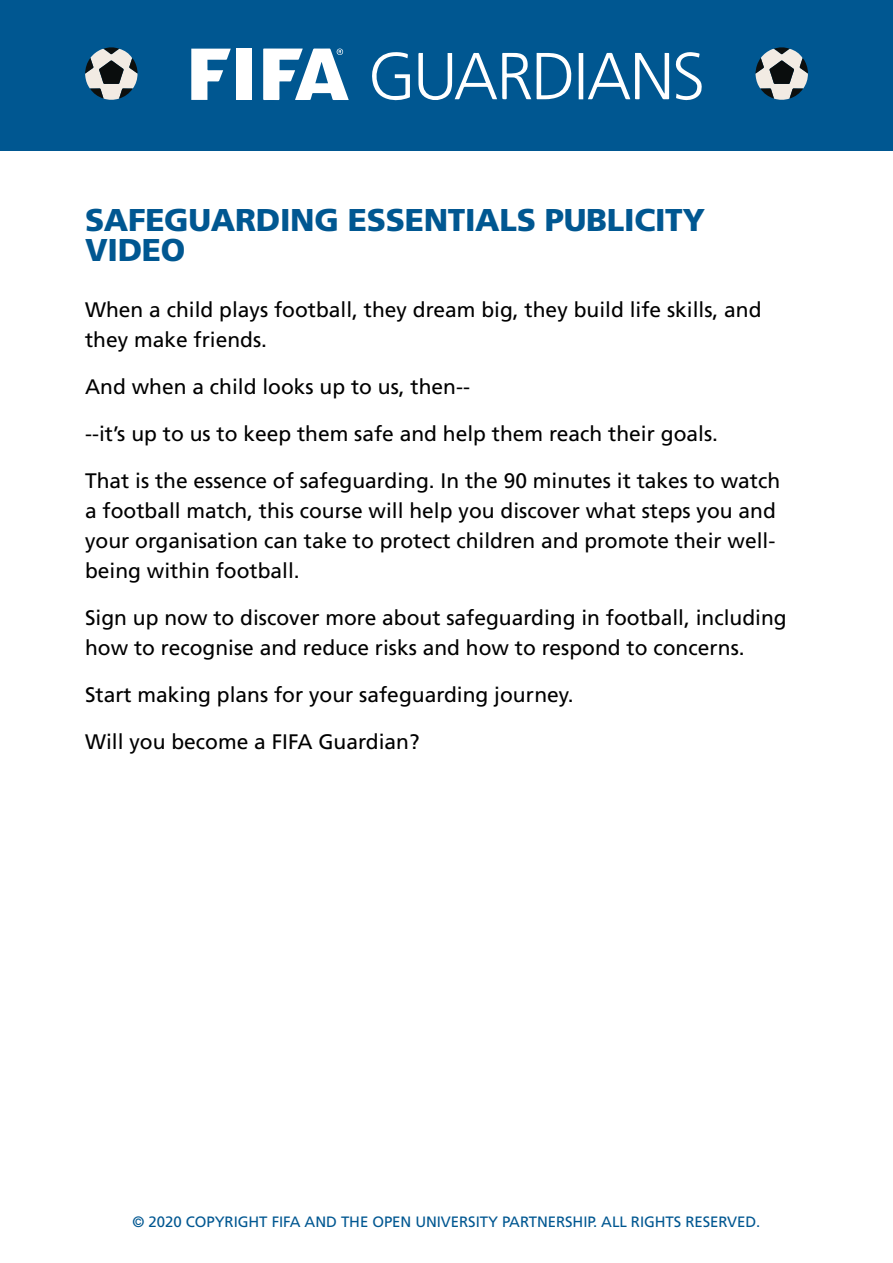
<style>
.page{position:relative;width:893px;height:1263px;background:#fff}
.page>*{position:absolute;margin:0;border:0;box-sizing:border-box;transform-origin:0 0}
.t1{font:31.5px/30px "Frutiger LT 75 Blk";letter-spacing:-.01em;color:#005791}
.t2{font:21px/30px "Frutiger LT 55 Rm";color:#000}
.t3{font:15px "Frutiger LT 55 Rm";letter-spacing:-.005em;color:#005791}
</style>
<div class="page">
<div style="left:0;top:0;width:893px;height:151px;background:#005791"></div>
<svg style="left:191px;top:49px;width:40px;height:51px"></svg>
<div style="left:236px;top:49px;width:16px;height:51px;background:#fff"></div>
<svg style="left:537px;top:52px;width:35px;height:47px"></svg>
<svg style="left:372px;top:52px;width:38px;height:49px"></svg>
<svg style="left:418px;top:53px;width:113px;height:47px"></svg>
<svg style="left:675px;top:52px;width:27px;height:48px"></svg>
<svg style="left:579px;top:53px;width:90px;height:46px"></svg>
<svg style="left:263px;top:49px;width:86px;height:51px"></svg>
<svg style="left:85px;top:47px;width:53px;height:53px"></svg>
<svg style="left:755px;top:47px;width:53px;height:53px"></svg>
<p class="t1" style="left:85px;top:205px;width:622px">SAFEGUARDING ESSENTIALS PUBLICITY<br>VIDEO</p>
<p class="t2" style="left:85px;top:295px;width:678px">When a child plays football, they dream big, they build life skills, and they make friends.</p>
<p class="t2" style="left:85px;top:372px;width:387px">And when a child looks up to us, then--</p>
<p class="t2" style="left:85px;top:419px;width:634px">--it’s up to us to keep them safe and help them reach their goals.</p>
<p class="t2" style="left:85px;top:466px;width:697px">That is the essence of safeguarding. In the 90 minutes it takes to watch a football match, this course will help you discover what steps you and your organisation can take to protect children and promote their well&shy;being within football.</p>
<p class="t2" style="left:85px;top:603px;width:703px">Sign up now to discover more about safeguarding in football, including how to recognise and reduce risks and how to respond to concerns.</p>
<p class="t2" style="left:85px;top:680px;width:490px">Start making plans for your safeguarding journey.</p>
<p class="t2" style="left:85px;top:727px;width:336px">Will you become a FIFA Guardian?</p>
<p class="t3" style="left:133px;top:1213px;width:629px">© 2020 COPYRIGHT FIFA AND THE OPEN UNIVERSITY PARTNERSHIP. ALL RIGHTS RESERVED.</p>
</div>
